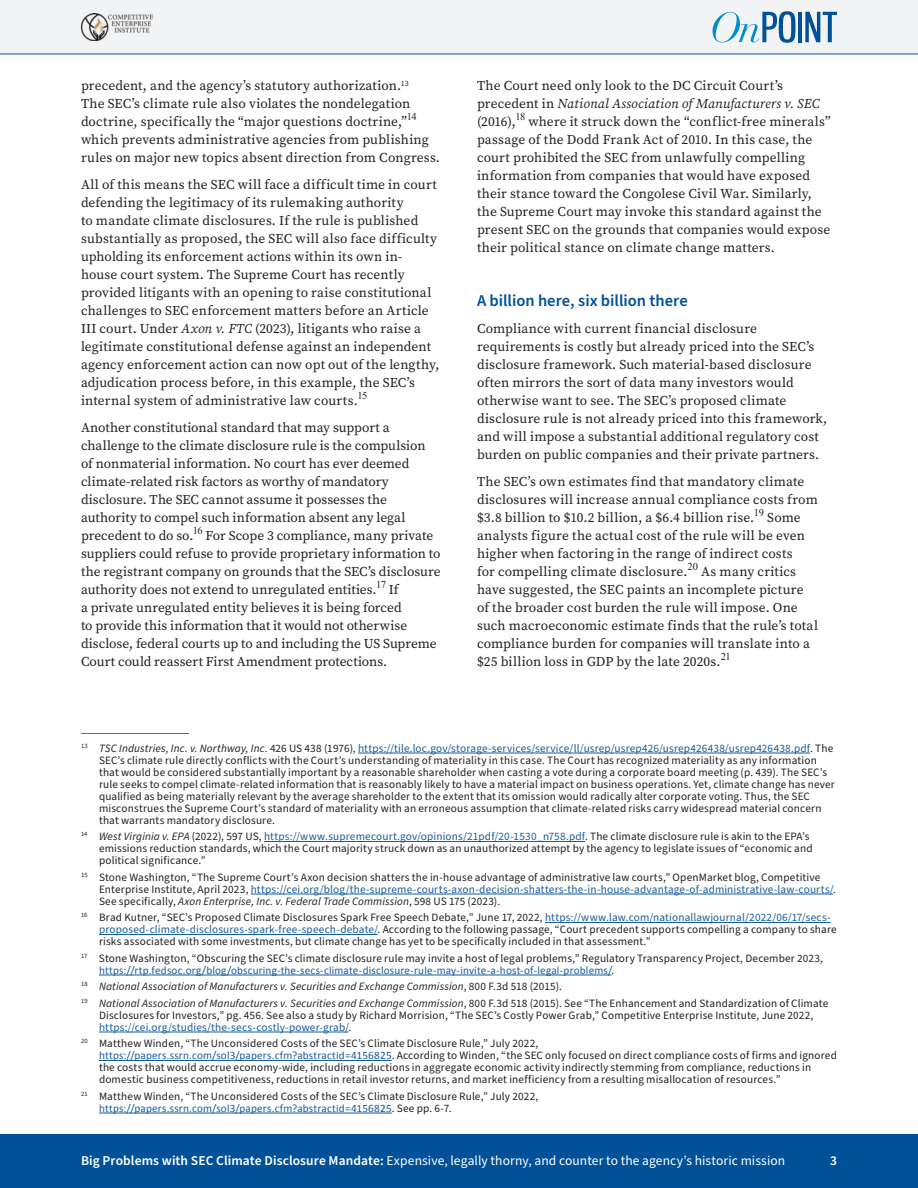
<style>
.page{position:relative;width:918px;height:1188px;background:#fff}
.page>*{position:absolute;margin:0;border:0;box-sizing:border-box;transform-origin:0 0}
.t1{font:600 16.5px "Source Sans Pro";color:#015198}
.t2{font:13.5px/18px "Source Serif Pro";letter-spacing:.01em;color:#231f20}
.t3{font:13.5px "Source Sans Pro";letter-spacing:.005em;color:#fff}
.t4{font:600 13.5px "Source Sans Pro";color:#fff}
.Footnote_Text{font:11.25px/12px "Source Sans Pro";letter-spacing:.015em;color:#231f20}
.Footnote_Text-2{font:italic 11.25px "Source Sans Pro";letter-spacing:.01em;color:#231f20}
.s1{font-style:italic}
.s2{color:#175d9e}
.s3{font-family:"Calibri";color:#175d9e}
.s4{font-style:normal}
.s5{font-weight:600}
</style>
<div class="page">
<hr style="left:81px;top:733px;width:108px;height:1px;background:#008ccf">
<hr style="left:358px;top:753px;width:452px;height:1px;background:#175d9e">
<hr style="left:264px;top:841px;width:321px;height:1px;background:#175d9e">
<hr style="left:251px;top:894px;width:582px;height:1px;background:#175d9e">
<hr style="left:545px;top:922px;width:286px;height:1px;background:#175d9e">
<hr style="left:99px;top:934px;width:279px;height:1px;background:#175d9e">
<hr style="left:99px;top:975px;width:513px;height:1px;background:#175d9e">
<hr style="left:99px;top:1032px;width:250px;height:1px;background:#175d9e">
<hr style="left:99px;top:1060px;width:293px;height:1px;background:#175d9e">
<hr style="left:99px;top:1113px;width:293px;height:1px;background:#175d9e">
<div style="left:0;top:0;width:918px;height:54px;background:#f2f3f4"></div>
<svg style="left:713px;top:11px;width:83px;height:32px"></svg>
<svg style="left:805px;top:12px;width:32px;height:30px"></svg>
<hr style="left:798px;top:12px;width:4px;height:30px;background:#015198">
<div style="left:0;top:1134px;width:918px;height:54px;background:#015198"></div>
<img style="left:81px;top:14px;width:72px;height:26px">
<p class="t2" style="left:81px;top:77px;width:361px">precedent, and the agency’s statutory authorization.<sup>13<br></sup>The SEC’s climate rule also violates the nondelegation doctrine, specifically the “major questions doctrine,”<sup>14 </sup>which prevents administrative agencies from publishing rules on major new topics absent direction from Congress.</p>
<p class="t2" style="left:81px;top:176px;width:360px">All of this means the SEC will face a difficult time in court defending the legitimacy of its rulemaking authority<br>to mandate climate disclosures. If the rule is published substantially as proposed, the SEC will also face difficulty upholding its enforcement actions within its own in&shy;house court system. The Supreme Court has recently provided litigants with an opening to raise constitutional challenges to SEC enforcement matters before an Article III court. Under <span class="s1">Axon v. FTC</span> (2023), litigants who raise a legitimate constitutional defense against an independent agency enforcement action can now opt out of the lengthy, adjudication process before, in this example, the SEC’s internal system of administrative law courts.<sup>15</sup></p>
<p class="t2" style="left:81px;top:419px;width:361px">Another constitutional standard that may support a challenge to the climate disclosure rule is the compulsion of nonmaterial information. No court has ever deemed climate-related risk factors as worthy of mandatory disclosure. The SEC cannot assume it possesses the authority to compel such information absent any legal precedent to do so.<sup>16</sup> For Scope 3 compliance, many private suppliers could refuse to provide proprietary information to the registrant company on grounds that the SEC’s disclosure authority does not extend to unregulated entities.<sup>17</sup> If<br>a private unregulated entity believes it is being forced<br>to provide this information that it would not otherwise disclose, federal courts up to and including the US Supreme Court could reassert First Amendment protections.</p>
<p class="t2" style="left:477px;top:77px;width:355px">The Court need only look to the DC Circuit Court’s precedent in <span class="s1">National Association of Manufacturers v. SEC </span>(2016),<sup>18</sup> where it struck down the “conflict-free minerals” passage of the Dodd Frank Act of 2010. In this case, the court prohibited the SEC from unlawfully compelling information from companies that would have exposed their stance toward the Congolese Civil War. Similarly, the Supreme Court may invoke this standard against the present SEC on the grounds that companies would expose their political stance on climate change matters.</p>
<h1 class="t1" style="left:477px;top:290px;width:212px">A billion here, six billion there</h1>
<p class="t2" style="left:477px;top:320px;width:352px">Compliance with current financial disclosure requirements is costly but already priced into the SEC’s disclosure framework. Such material-based disclosure often mirrors the sort of data many investors would otherwise want to see. The SEC’s proposed climate disclosure rule is not already priced into this framework, and will impose a substantial additional regulatory cost burden on public companies and their private partners.</p>
<p class="t2" style="left:477px;top:473px;width:343px">The SEC’s own estimates find that mandatory climate disclosures will increase annual compliance costs from $3.8 billion to $10.2 billion, a $6.4 billion rise.<sup>19</sup> Some analysts figure the actual cost of the rule will be even higher when factoring in the range of indirect costs<br>for compelling climate disclosure.<sup>20</sup> As many critics have suggested, the SEC paints an incomplete picture of the broader cost burden the rule will impose. One such macroeconomic estimate finds that the rule’s total compliance burden for companies will translate into a $25 billion loss in GDP by the late 2020s.<sup>21</sup></p>
<p class="Footnote_Text" style="left:99px;top:742px;width:737px;text-indent:-18px"><sup>13</sup> <span class="s1">TSC Industries, Inc. v. Northway, Inc.</span> 426 US 438 (1976), <span class="s2">https://tile.loc.gov/storage-services/service/ll/usrep/usrep426/usrep426438/usrep426438.pdf</span>. The SEC’s climate rule directly conflicts with the Court’s understanding of materiality in this case. The Court has recognized materiality as any information that would be considered substantially important by a reasonable shareholder when casting a vote during a corporate board meeting (p. 439). The SEC’s rule seeks to compel climate-related information that is reasonably likely to have a material impact on business operations. Yet, climate change has never qualified as being materially relevant by the average shareholder to the extent that its omission would radically alter corporate voting. Thus, the SEC misconstrues the Supreme Court’s standard of materiality with an erroneous assumption that climate-related risks carry widespread material concern that warrants mandatory disclosure.</p>
<p class="Footnote_Text" style="left:99px;top:831px;width:715px;text-indent:-18px"><sup>14</sup> <span class="s1">West Virginia v. EPA</span> (2022), 597 US, <span class="s2">https://www.supremecourt.gov/opinions/21pdf/20-1530_n758.pdf</span>. The climate disclosure rule is akin to the EPA’s emissions reduction standards, which the Court majority struck down as an unauthorized attempt by the agency to legislate issues of “economic and political significance.”</p>
<p class="Footnote_Text" style="left:99px;top:871px;width:739px;text-indent:-18px"><sup>15</sup> Stone Washington, “The Supreme Court’s Axon decision shatters the in-house advantage of administrative law courts,” OpenMarket blog, Competitive<br>Enterprise Institute, April 2023, <span class="s2">https://cei.org/blog/the-supreme-courts-axon-decision-shatters-the-in-house-advantage-of-administrative-law-courts/</span>.<br>See specifically, <span class="s1">Axon Enterprise, Inc. v. Federal Trade Commission</span>, 598 US 175 (2023).</p>
<p class="Footnote_Text" style="left:99px;top:912px;width:739px;text-indent:-18px"><sup>16</sup> Brad Kutner, “SEC’s Proposed Climate Disclosures Spark Free Speech Debate,” June 17, 2022, <span class="s2">https://www.law.com/nationallawjournal/2022/06/17/secs&shy;proposed-climate-disclosures-spark-free-speech-debate/</span>. According to the following passage, “Court precedent supports compelling a company to share risks associated with some investments, but climate change has yet to be specifically included in that assessment.”</p>
<p class="Footnote_Text" style="left:99px;top:952px;width:726px;text-indent:-18px"><sup>17</sup> Stone Washington, “Obscuring the SEC’s climate disclosure rule may invite a host of legal problems,” Regulatory Transparency Project, December 2023, <span class="s3">https://rtp.fedsoc.org/blog/obscuring-the-secs-climate-disclosure-rule-may-invite-a-host-of-legal-problems/</span>.</p>
<p class="Footnote_Text-2" style="left:81px;top:979px;width:483px"><sup>18</sup> National Association of Manufacturers v. Securities and Exchange Commission<span class="s4">, 800 F.3d 518 (2015).</span></p>
<p class="Footnote_Text" style="left:99px;top:997px;width:731px;text-indent:-18px"><sup>19</sup> <span class="s1">National Association of Manufacturers v. Securities and Exchange Commission</span>, 800 F.3d 518 (2015). See “The Enhancement and Standardization of Climate<br>Disclosures for Investors,” pg. 456. See also a study by Richard Morrision, “The SEC’s Costly Power Grab,” Competitive Enterprise Institute, June 2022, <span class="s2">https://cei.org/studies/the-secs-costly-power-grab/</span>.</p>
<p class="Footnote_Text" style="left:99px;top:1038px;width:739px;text-indent:-18px"><sup>20</sup> Matthew Winden, “The Unconsidered Costs of the SEC’s Climate Disclosure Rule,” July 2022,<br><span class="s3">https://papers.ssrn.com/sol3/papers.cfm?abstractid=4156825</span>. According to Winden, “the SEC only focused on direct compliance costs of firms and ignored the costs that would accrue economy-wide, including reductions in aggregate economic activity indirectly stemming from compliance, reductions in domestic business competitiveness, reductions in retail investor returns, and market inefficiency from a resulting misallocation of resources.”</p>
<p class="Footnote_Text" style="left:99px;top:1090px;width:441px;text-indent:-18px"><sup>21</sup> Matthew Winden, “The Unconsidered Costs of the SEC’s Climate Disclosure Rule,” July 2022, <span class="s3">https://papers.ssrn.com/sol3/papers.cfm?abstractid=4156825</span>. See pp. 6-7.</p>
<p class="t3" style="left:81px;top:1152px;width:706px"><span class="s5">Big Problems with SEC Climate Disclosure Mandate:</span> Expensive, legally thorny, and counter to the agency’s historic mission</p>
<p class="t4" style="left:830px;top:1152px;width:8px">3</p>
</div>
